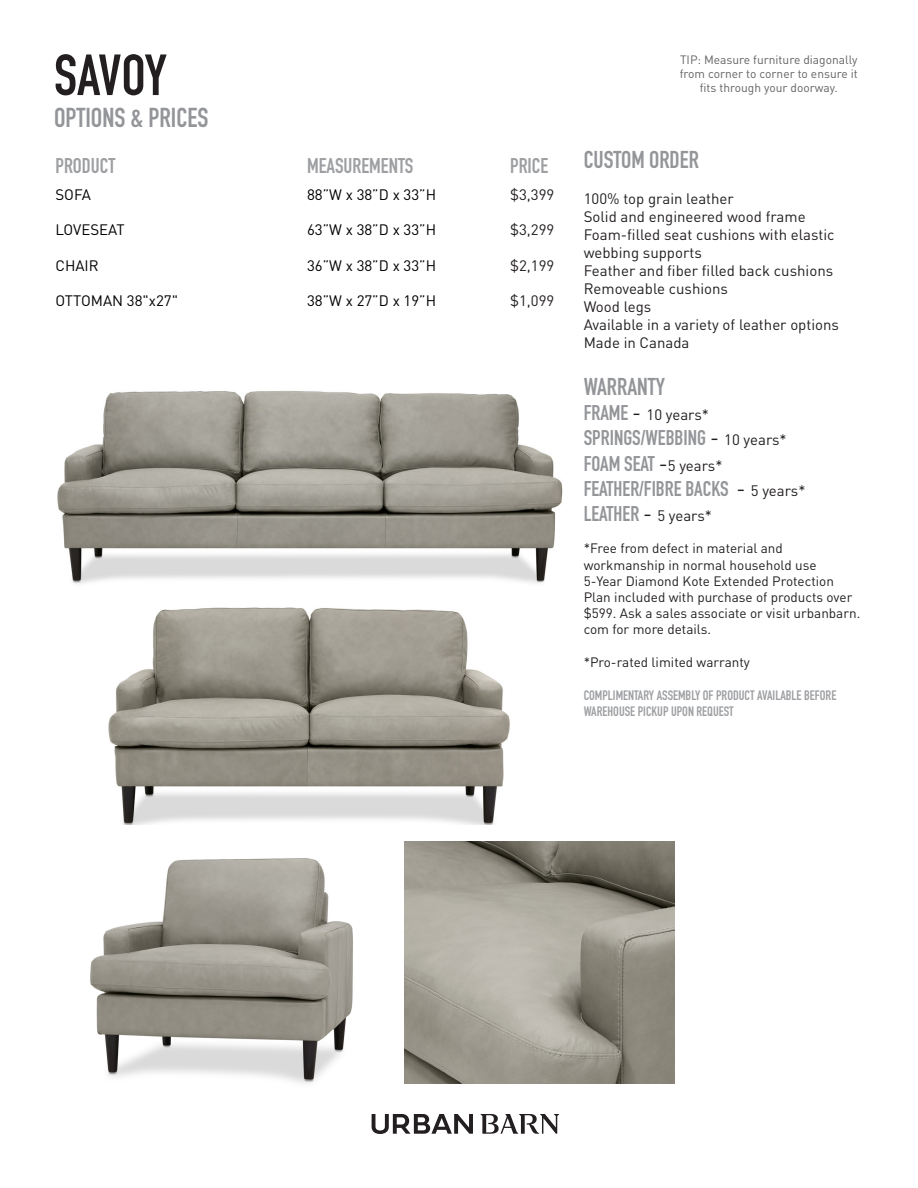
<style>
.page{position:relative;width:918px;height:1188px;background:#fff}
.page>*{position:absolute;margin:0;border:0;box-sizing:border-box;transform-origin:0 0}
.t1{font:57px "DIN Engschrift Std";letter-spacing:-.01em;color:#231f20}
.t2{font:27px "DIN Engschrift Std";color:#939598}
.t3{font:24px "DIN Engschrift Std";color:#939598}
.t4{font:21px "DIN Engschrift Std";color:#939598}
.t5{font:21px "DIN Engschrift Std";color:#9d9fa2}
.t6{font:15px/18px "DINOT";color:#231f20}
.t7{font:15px "DINOT";color:#000}
.t8{font:13.5px/16.2px "DINOT";color:#231f20}
.t9{font:13.5px/16.2px "DIN Engschrift Std";color:#9d9fa2}
.t10{font:12px/14.4px "DINOT";color:#636366;text-align:center}
.s1{font-family:"DIN Engschrift Std";font-size:21px;color:#939598}
.s2{font-size:21px}
.s3{font-family:"DINOT";color:#231f20}
.s4{font-family:"DINOT";font-size:15px;color:#231f20}
</style>
<div class="page">
<img style="left:57px;top:390px;width:506px;height:194px">
<img style="left:108px;top:607px;width:402px;height:218px">
<img style="left:90px;top:858px;width:263px;height:225px">
<img style="left:404px;top:842px;width:271px;height:242px">
<svg style="left:372px;top:1114px;width:101px;height:20px"></svg>
<svg style="left:480px;top:1114px;width:79px;height:20px"></svg>
<p class="t1" style="left:54px;top:42px;width:114px">SAVOY</p>
<p class="t2" style="left:54px;top:101px;width:156px">OPTIONS &amp; PRICES</p>
<p class="t5" style="left:56px;top:153px;width:61px">PRODUCT</p>
<p class="t5" style="left:307px;top:153px;width:108px">MEASUREMENTS</p>
<p class="t5" style="left:510px;top:153px;width:40px">PRICE</p>
<p class="t7" style="left:56px;top:185px;width:37px">SOFA</p>
<p class="t7" style="left:307px;top:185px;width:131px">88”W x 38”D x 33”H</p>
<p class="t6" style="left:510px;top:185px;width:46px">$3,399</p>
<p class="t7" style="left:56px;top:220px;width:71px">LOVESEAT</p>
<p class="t7" style="left:307px;top:220px;width:131px">63”W x 38”D x 33”H</p>
<p class="t6" style="left:510px;top:220px;width:46px">$3,299</p>
<p class="t7" style="left:56px;top:256px;width:45px">CHAIR</p>
<p class="t7" style="left:307px;top:256px;width:131px">36”W x 38”D x 33”H</p>
<p class="t6" style="left:510px;top:256px;width:46px">$2,199</p>
<p class="t7" style="left:56px;top:290px;width:124px">OTTOMAN 38"x27"</p>
<p class="t7" style="left:307px;top:290px;width:131px">38”W x 27”D x 19”H</p>
<p class="t6" style="left:510px;top:291px;width:46px">$1,099</p>
<p class="t10" style="left:680px;top:52px;width:180px">TIP: Measure furniture diagonally from corner to corner to ensure it fits through your doorway.</p>
<p class="t3" style="left:584px;top:146px;width:117px">CUSTOM ORDER</p>
<p class="t6" style="left:584px;top:189px;width:152px">100% top grain leather</p>
<p class="t6" style="left:584px;top:207px;width:223px">Solid and engineered wood frame</p>
<p class="t6" style="left:584px;top:225px;width:252px">Foam-filled seat cushions with elastic webbing supports</p>
<p class="t6" style="left:584px;top:261px;width:251px">Feather and fiber filled back cushions</p>
<p class="t6" style="left:584px;top:279px;width:146px">Removeable cushions</p>
<p class="t6" style="left:584px;top:297px;width:69px">Wood legs</p>
<p class="t6" style="left:584px;top:315px;width:257px">Available in a variety of leather options</p>
<p class="t6" style="left:584px;top:333px;width:107px">Made in Canada</p>
<p class="t3" style="left:584px;top:373px;width:83px">WARRANTY</p>
<p class="t6" style="left:584px;top:405px;width:127px"><span class="s1">FRAME</span> <span class="s2">-</span> 10 years*</p>
<p class="t4" style="left:584px;top:426px;width:205px">SPRINGS/WEBBING <span class="s3">-</span> <span class="s4">10 years*</span></p>
<p class="t4" style="left:584px;top:451px;width:140px">FOAM SEAT <span class="s3">-</span><span class="s4">5 years*</span></p>
<p class="t4" style="left:584px;top:476px;width:223px">FEATHER/FIBRE BACKS <span class="s3">-</span> <span class="s4">5 years*</span></p>
<p class="t4" style="left:584px;top:501px;width:130px">LEATHER <span class="s3">-</span> <span class="s4">5 years*</span></p>
<p class="t8" style="left:584px;top:540px;width:234px">*Free from defect in material and workmanship in normal household use</p>
<p class="t8" style="left:584px;top:572px;width:278px">5-Year Diamond Kote Extended Protection Plan included with purchase of products over $599. Ask a sales associate or visit urbanbarn. com for more details.</p>
<p class="t8" style="left:584px;top:653px;width:168px">*Pro-rated limited warranty</p>
<p class="t9" style="left:584px;top:687px;width:254px">COMPLIMENTARY ASSEMBLY OF PRODUCT AVAILABLE BEFORE<br>WAREHOUSE PICKUP UPON REQUEST</p>
</div>
